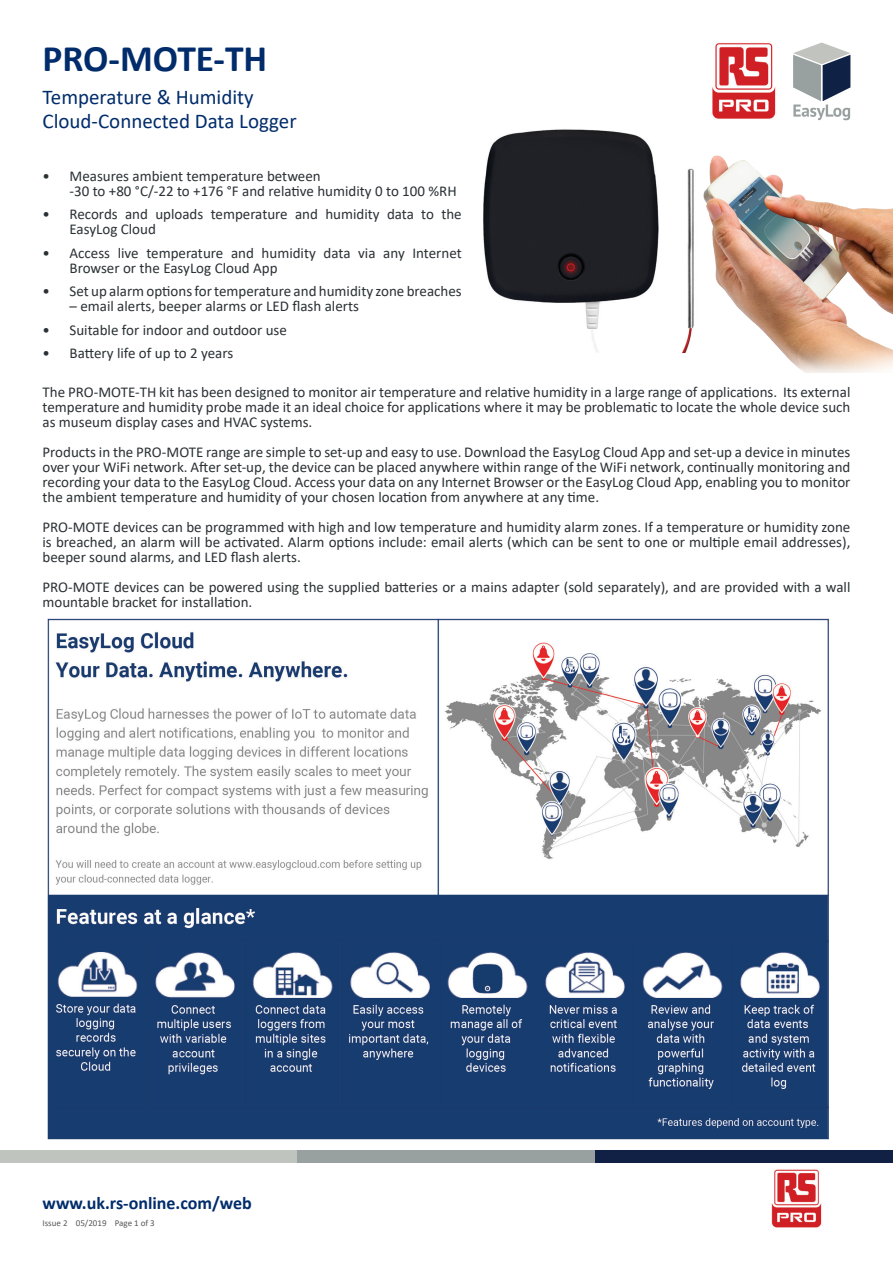
<style>
.page{position:relative;width:893px;height:1263px;background:#fff}
.page>*{position:absolute;margin:0;border:0;box-sizing:border-box;transform-origin:0 0}
.t1{font:700 37.5px "Calibri";color:#002c6b}
.t2{font:21px/24px "Calibri";color:#002c6b}
.t3{font:700 18px "Calibri";color:#002c6b}
.t4{font:15px/15px "Calibri";color:#2a3134}
.t5{font:9px "Calibri";color:#57585a}
</style>
<div class="page">
<img style="left:771px;top:1169px;width:51px;height:59px">
<img style="left:712px;top:43px;width:64px;height:76px">
<div style="left:595px;top:1150px;width:298px;height:13px;background:#112146"></div>
<div style="left:0;top:1150px;width:298px;height:13px;background:#c0c4bf"></div>
<div style="left:298px;top:1150px;width:297px;height:13px;background:#99a0a0"></div>
<svg style="left:793px;top:43px;width:57px;height:77px"></svg>
<img style="left:47px;top:618px;width:782px;height:522px">
<img style="left:682px;top:155px;width:211px;height:218px">
<img style="left:483px;top:129px;width:220px;height:223px">
<h1 class="t1" style="left:43px;top:32px;width:226px">PRO-MOTE-TH</h1>
<h2 class="t2" style="left:43px;top:84px;width:256px">Temperature &amp; Humidity<br>Cloud-Connected Data Logger</h2>
<p class="t4" style="left:70px;top:168px;width:389px;text-indent:-27px">• Measures ambient temperature between<br>-30 to +80 °C/-22 to +176 °F and relative humidity 0 to 100 %RH</p>
<p class="t4" style="left:70px;top:206px;width:394px;text-indent:-27px">• Records and uploads temperature and humidity data to the<br>EasyLog Cloud</p>
<p class="t4" style="left:70px;top:245px;width:394px;text-indent:-27px">• Access live temperature and humidity data via any Internet<br>Browser or the EasyLog Cloud App</p>
<p class="t4" style="left:43px;top:283px;width:421px">• Set up alarm options for temperature and humidity zone breaches</p>
<p class="t4" style="left:70px;top:298px;width:291px">– email alerts, beeper alarms or LED flash alerts</p>
<p class="t4" style="left:43px;top:322px;width:246px">• Suitable for indoor and outdoor use</p>
<p class="t4" style="left:43px;top:345px;width:192px">• Battery life of up to 2 years</p>
<p class="t4" style="left:43px;top:384px;width:809px;text-align:justify">The PRO-MOTE-TH kit has been designed to monitor air temperature and relative humidity in a large range of applications. Its external temperature and humidity probe made it an ideal choice for applications where it may be problematic to locate the whole device such as museum display cases and HVAC systems.</p>
<p class="t4" style="left:43px;top:444px;width:809px;text-align:justify">Products in the PRO-MOTE range are simple to set-up and easy to use. Download the EasyLog Cloud App and set-up a device in minutes over your WiFi network. After set-up, the device can be placed anywhere within range of the WiFi network, continually monitoring and recording your data to the EasyLog Cloud. Access your data on any Internet Browser or the EasyLog Cloud App, enabling you to monitor the ambient temperature and humidity of your chosen location from anywhere at any time.</p>
<p class="t4" style="left:43px;top:519px;width:809px;text-align:justify">PRO-MOTE devices can be programmed with high and low temperature and humidity alarm zones. If a temperature or humidity zone is breached, an alarm will be activated. Alarm options include: email alerts (which can be sent to one or multiple email addresses), beeper sound alarms, and LED flash alerts.</p>
<p class="t4" style="left:43px;top:579px;width:809px">PRO-MOTE devices can be powered using the supplied batteries or a mains adapter (sold separately), and are provided with a wall mountable bracket for installation.</p>
<p class="t3" style="left:43px;top:1190px;width:211px">www.uk.rs-online.com/web</p>
<p class="t5" style="left:43px;top:1216px;width:114px">Issue 2 05/2019 Page 1 of 3</p>
</div>
